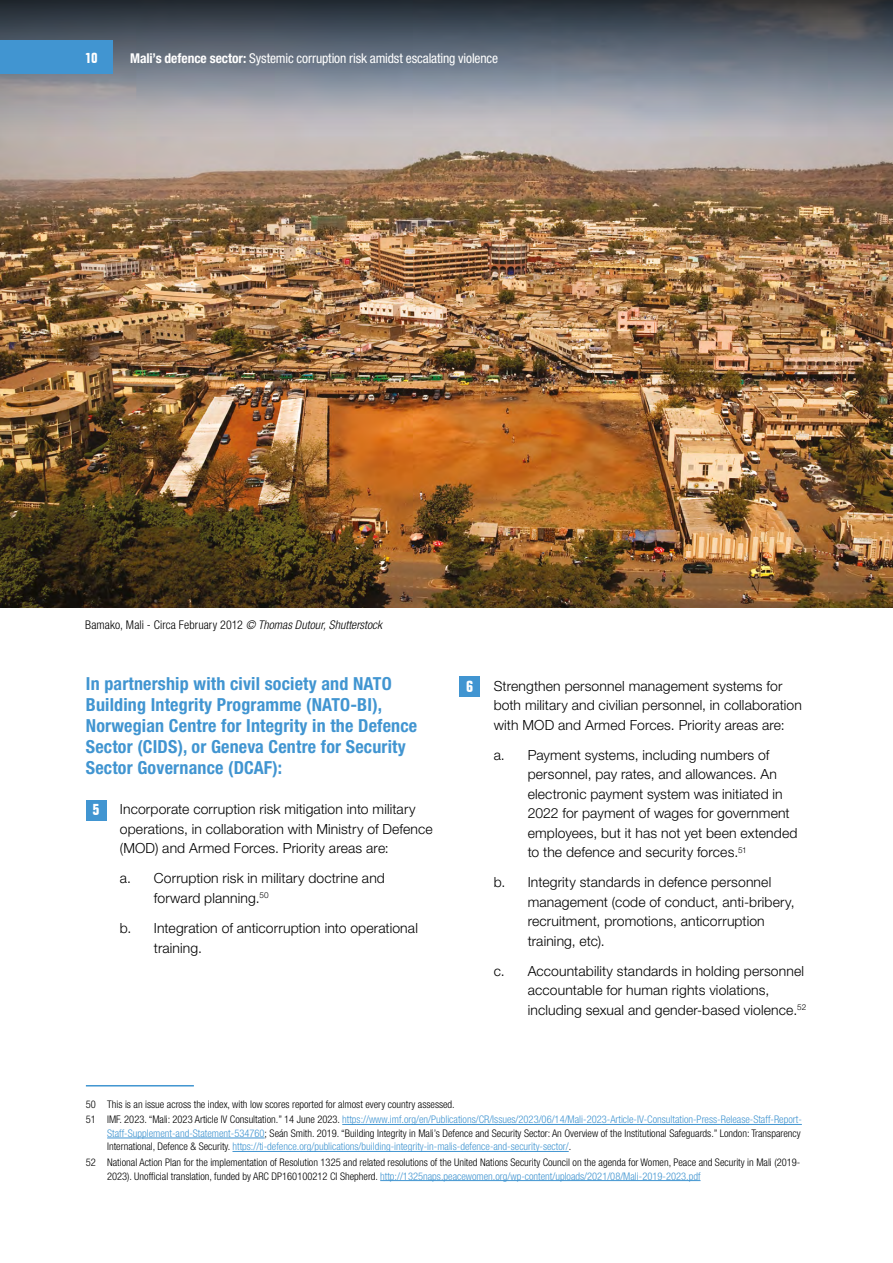
<style>
.page{position:relative;width:893px;height:1263px;background:#fff}
.page>*{position:absolute;margin:0;border:0;box-sizing:border-box;transform-origin:0 0}
.Heading_Style_3{font:700 condensed 18px/21px "Helvetica Neue LT Pro";letter-spacing:.01em;color:#4195d1}
.Intro_para{font:700 condensed 16.5px "Folio BT";color:#fff}
.t1{font:700 condensed 15px "Folio BT";color:#fff}
.Body_Copy{font:300 13.95px/19.5px "Helvetica Neue LT Pro";letter-spacing:.01em;color:#000}
.t2{font:condensed 13.5px "Helvetica Neue LT Pro";letter-spacing:-.01em;color:#fff}
.Captions_new{font:300 condensed 12px "Helvetica Neue LT Pro";letter-spacing:.01em;color:#000}
.t3{font:300 condensed 10.5px/13.5px "Helvetica Neue LT Pro";color:#4195d1;text-align:justify}
.t4{font:300 condensed 10.5px/13.5px "Helvetica Neue LT Pro";color:#000}
.s1{font-weight:700}
.s2{font-style:italic}
.s3{color:#000}
.s4{color:#4195d1}
</style>
<div class="page">
<img style="left:0;top:140px;width:893px;height:468px">
<svg style="left:0;top:0;width:893px;height:140px;background:#7a7f88"></svg>
<div style="left:86px;top:800px;width:20px;height:21px;background:#4195d1"></div>
<hr style="left:86px;top:1085px;width:108px;height:1px;background:#4195d1">
<hr style="left:342px;top:1124px;width:460px;height:1px;background:#4195d1">
<hr style="left:107px;top:1138px;width:158px;height:1px;background:#4195d1">
<hr style="left:232px;top:1151px;width:337px;height:1px;background:#4195d1">
<hr style="left:380px;top:1180px;width:320px;height:1px;background:#4195d1">
<div style="left:460px;top:677px;width:20px;height:20px;background:#4195d1"></div>
<div style="left:0;top:41px;width:113px;height:33px;background:#4195d1"></div>
<p class="t1" style="left:85px;top:49px;width:14px">10</p>
<p class="t2" style="left:130px;top:50px;width:369px"><span class="s1">Mali’s defence sector:</span> Systemic corruption risk amidst escalating violence</p>
<p class="Captions_new" style="left:85px;top:618px;width:299px">Bamako, Mali - Circa February 2012 <span class="s2">© Thomas Dutour, Shutterstock</span></p>
<p class="Heading_Style_3" style="left:86px;top:672px;width:333px">In partnership with civil society and NATO Building Integrity Programme (NATO-BI), Norwegian Centre for Integrity in the Defence Sector (CIDS), or Geneva Centre for Security Sector Governance (DCAF):</p>
<p class="Intro_para" style="left:92px;top:799px;width:9px">5</p>
<p class="Body_Copy" style="left:120px;top:799px;width:314px">Incorporate corruption risk mitigation into military operations, in collaboration with Ministry of Defence (MOD) and Armed Forces. Priority areas are:</p>
<p class="Body_Copy" style="left:154px;top:868px;width:233px;text-indent:-34px">a. Corruption risk in military doctrine and forward planning.<sup>50</sup></p>
<p class="Body_Copy" style="left:154px;top:918px;width:265px;text-indent:-34px">b. Integration of anticorruption into operational training.</p>
<p class="Intro_para" style="left:466px;top:676px;width:9px">6</p>
<p class="Body_Copy" style="left:494px;top:675px;width:310px">Strengthen personnel management systems for both military and civilian personnel, in collaboration with MOD and Armed Forces. Priority areas are:</p>
<p class="Body_Copy" style="left:528px;top:745px;width:271px;text-indent:-34px">a. Payment systems, including numbers of personnel, pay rates, and allowances. An electronic payment system was initiated in 2022 for payment of wages for government employees, but it has not yet been extended to the defence and security forces.<sup>51</sup></p>
<p class="Body_Copy" style="left:528px;top:872px;width:268px;text-indent:-34px">b. Integrity standards in defence personnel management (code of conduct, anti-bribery, recruitment, promotions, anticorruption training, etc).</p>
<p class="Body_Copy" style="left:528px;top:961px;width:280px;text-indent:-34px">c. Accountability standards in holding personnel accountable for human rights violations, including sexual and gender-based violence.<sup>52</sup></p>
<p class="t4" style="left:86px;top:1097px;width:370px">50 This is an issue across the index, with low scores reported for almost every country assessed.</p>
<p class="t3" style="left:107px;top:1113px;width:696px;text-indent:-21px"><span class="s3">51 IMF. 2023. “Mali: 2023 Article IV Consultation.” 14 June 2023.</span> https://www.imf.org/en/Publications/CR/Issues/2023/06/14/Mali-2023-Article-IV-Consultation-Press-Release-Staff-Report-Staff-Supplement-and-Statement-534760<span class="s3">; Seán Smith. 2019. “Building Integrity in Mali’s Defence and Security Sector: An Overview of the Institutional Safeguards.” London: Transparency International, Defence &amp; Security.</span> https://ti-defence.org/publications/building-integrity-in-malis-defence-and-security-sector/<span class="s3">.</span></p>
<p class="t4" style="left:107px;top:1155px;width:695px;text-indent:-21px">52 National Action Plan for the implementation of Resolution 1325 and related resolutions of the United Nations Security Council on the agenda for Women, Peace and Security in Mali (2019-<br>2023). Unofficial translation, funded by ARC DP160100212 CI Shepherd. <span class="s4">http://1325naps.peacewomen.org/wp-content/uploads/2021/08/Mali-2019-2023.pdf</span></p>
</div>
